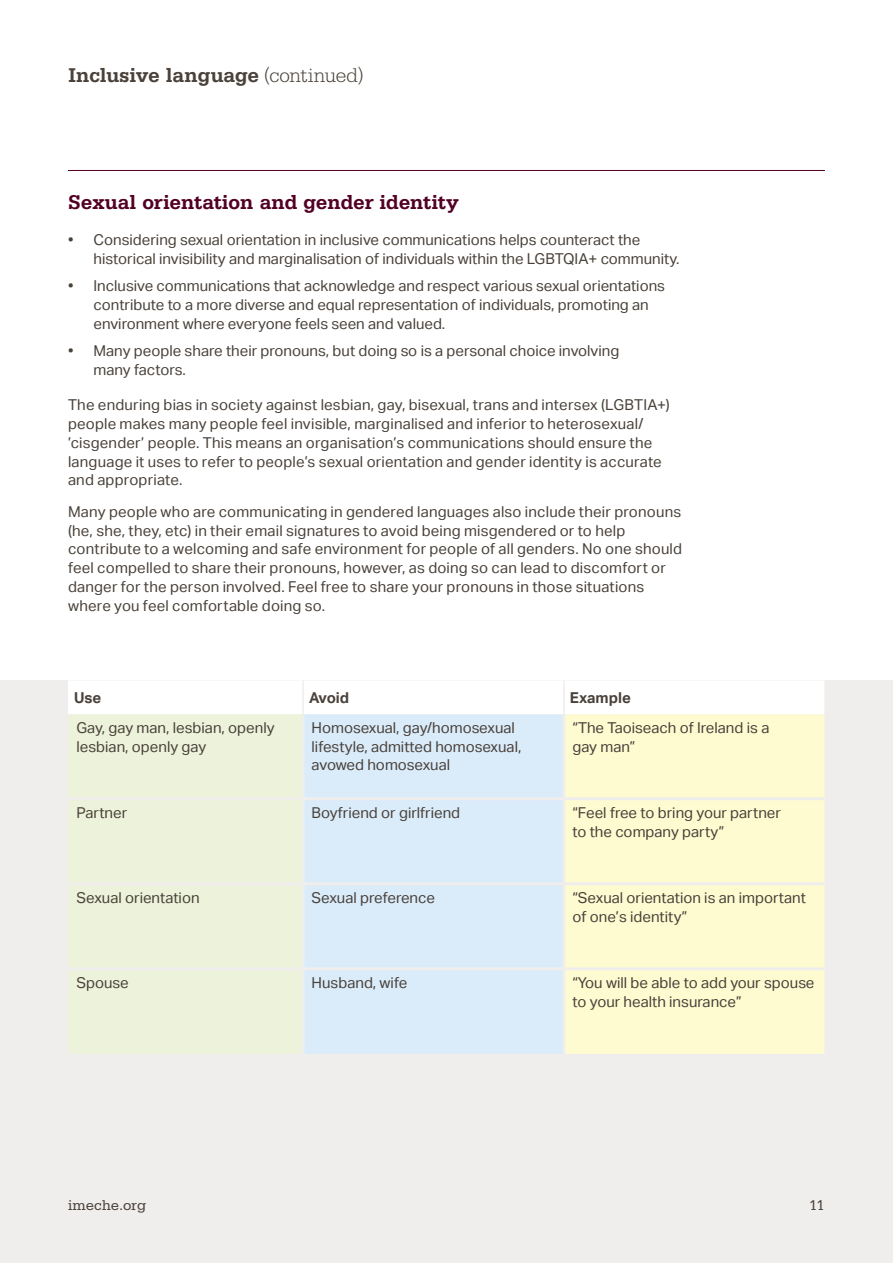
<style>
.page{position:relative;width:893px;height:1263px;background:#fff}
.page>*{position:absolute;margin:0;border:0;box-sizing:border-box;transform-origin:0 0}
.t1{font:700 21px "Serifa Std";letter-spacing:-.02em;color:#520024}
.t2{font:700 21px "Serifa Std";letter-spacing:-.01em;color:#49413a}
.t3{font:15px/18.8px "Aktiv Grotesk";color:#49413a}
.t4{font:700 15px "Aktiv Grotesk";color:#49413a}
.t5{font:15px "Serifa Std";letter-spacing:-.005em;color:#49413a}
.s1{font-weight:300}
</style>
<div class="page">
<div style="left:0;top:680px;width:893px;height:583px;background:#f0eeed"></div>
<div style="left:68px;top:681px;width:756px;height:33px;background:#fff"></div>
<div style="left:68px;top:715px;width:234px;height:339px;background:#ecf3da"></div>
<div style="left:305px;top:714px;width:257px;height:340px;background:#daebfa"></div>
<div style="left:565px;top:714px;width:259px;height:340px;background:#fefbd1"></div>
<hr style="left:302px;top:680px;width:2px;height:34px;background:#f0eeed">
<hr style="left:563px;top:680px;width:2px;height:34px;background:#f0eeed">
<hr style="left:68px;top:797px;width:235px;height:3px;background:#f0eeed">
<hr style="left:303px;top:797px;width:261px;height:3px;background:#f0eeed">
<hr style="left:564px;top:797px;width:260px;height:3px;background:#f0eeed">
<hr style="left:68px;top:882px;width:235px;height:3px;background:#f0eeed">
<hr style="left:303px;top:882px;width:261px;height:3px;background:#f0eeed">
<hr style="left:564px;top:882px;width:260px;height:3px;background:#f0eeed">
<hr style="left:68px;top:967px;width:235px;height:3px;background:#f0eeed">
<hr style="left:303px;top:967px;width:261px;height:3px;background:#f0eeed">
<hr style="left:564px;top:967px;width:260px;height:3px;background:#f0eeed">
<hr style="left:68px;top:170px;width:757px;height:1px;background:#520024">
<h1 class="t2" style="left:68px;top:63px;width:297px">Inclusive language <span class="s1">(continued)</span></h1>
<h1 class="t1" style="left:68px;top:190px;width:392px">Sexual orientation and gender identity</h1>
<p class="t3" style="left:94px;top:231px;width:588px;text-indent:-26px">• Considering sexual orientation in inclusive communications helps counteract the historical invisibility and marginalisation of individuals within the LGBTQIA+ community.</p>
<p class="t3" style="left:94px;top:277px;width:573px;text-indent:-26px">• Inclusive communications that acknowledge and respect various sexual orientations contribute to a more diverse and equal representation of individuals, promoting an environment where everyone feels seen and valued.</p>
<p class="t3" style="left:94px;top:341px;width:527px;text-indent:-26px">• Many people share their pronouns, but doing so is a personal choice involving many factors.</p>
<p class="t3" style="left:68px;top:396px;width:603px">The enduring bias in society against lesbian, gay, bisexual, trans and intersex (LGBTIA+) people makes many people feel invisible, marginalised and inferior to heterosexual/ ’cisgender’ people. This means an organisation’s communications should ensure the language it uses to refer to people’s sexual orientation and gender identity is accurate and appropriate.</p>
<p class="t3" style="left:68px;top:502px;width:616px">Many people who are communicating in gendered languages also include their pronouns (he, she, they, etc) in their email signatures to avoid being misgendered or to help contribute to a welcoming and safe environment for people of all genders. No one should feel compelled to share their pronouns, however, as doing so can lead to discomfort or danger for the person involved. Feel free to share your pronouns in those situations where you feel comfortable doing so.</p>
<p class="t4" style="left:74px;top:689px;width:29px">Use</p>
<p class="t4" style="left:309px;top:689px;width:42px">Avoid</p>
<p class="t4" style="left:570px;top:689px;width:62px">Example</p>
<p class="t3" style="left:77px;top:718px;width:199px">Gay, gay man, lesbian, openly lesbian, openly gay</p>
<p class="t3" style="left:312px;top:718px;width:211px">Homosexual, gay/homosexual lifestyle, admitted homosexual, avowed homosexual</p>
<p class="t3" style="left:572px;top:718px;width:198px">“The Taoiseach of Ireland is a gay man”</p>
<p class="t3" style="left:77px;top:803px;width:52px">Partner</p>
<p class="t3" style="left:312px;top:803px;width:150px">Boyfriend or girlfriend</p>
<p class="t3" style="left:572px;top:803px;width:210px">“Feel free to bring your partner to the company party”</p>
<p class="t3" style="left:77px;top:888px;width:124px">Sexual orientation</p>
<p class="t3" style="left:312px;top:888px;width:125px">Sexual preference</p>
<p class="t3" style="left:572px;top:888px;width:235px">“Sexual orientation is an important of one’s identity”</p>
<p class="t3" style="left:77px;top:973px;width:54px">Spouse</p>
<p class="t3" style="left:312px;top:973px;width:97px">Husband, wife</p>
<p class="t3" style="left:572px;top:973px;width:244px">“You will be able to add your spouse to your health insurance”</p>
<p class="t5" style="left:68px;top:1197px;width:80px">imeche.org</p>
<p class="t5" style="left:809px;top:1197px;width:17px">11</p>
</div>
